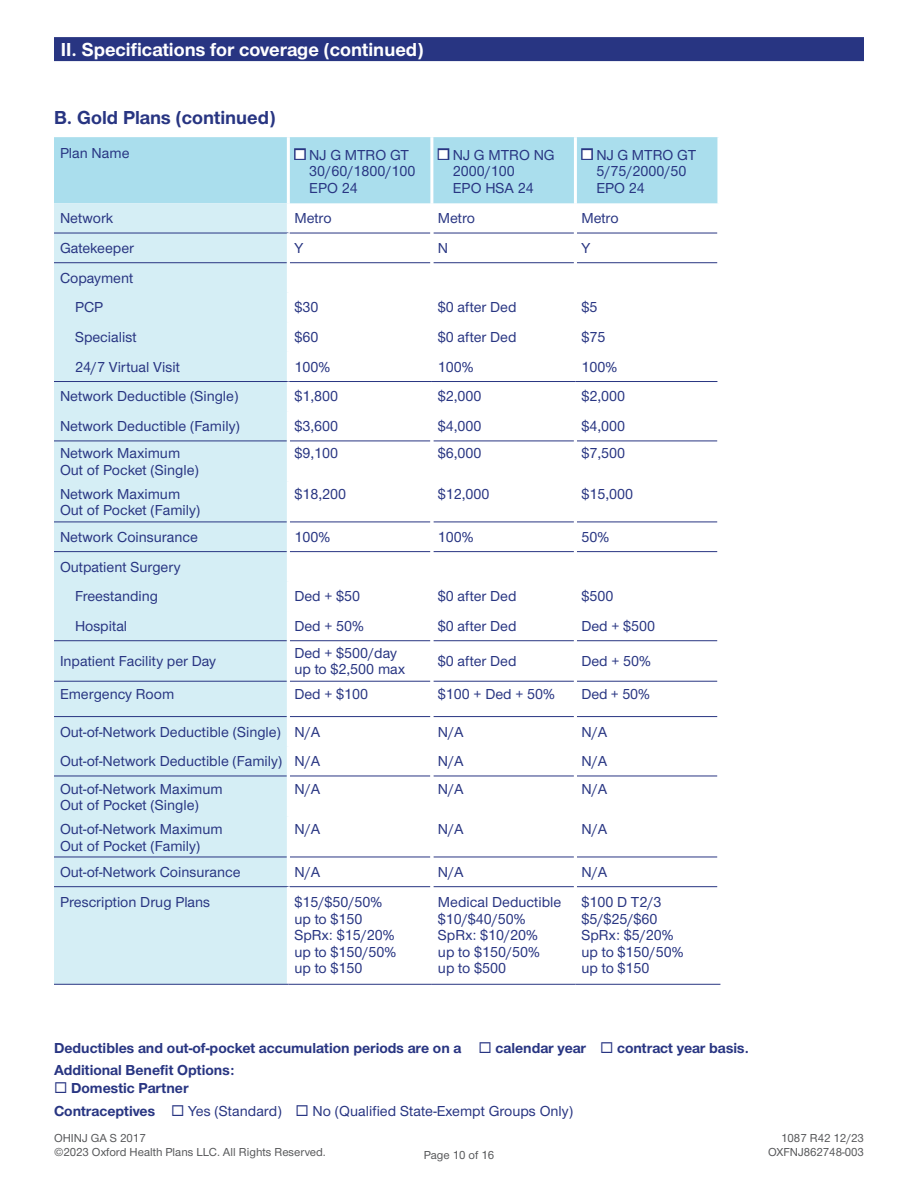
<style>
.page{position:relative;width:918px;height:1188px;background:#fff}
.page>*{position:absolute;margin:0;border:0;box-sizing:border-box;transform-origin:0 0}
.t1{font:700 19.5px "UHC Sans";color:#fff}
.t2{font:700 19.5px "UHC Sans";color:#283582}
.t3{font:500 15px/16.5px "UHC Sans";color:#283582}
.t4{font:700 15px/22.4px "UHC Sans";color:#283582}
.t5{font:500 12px/14.4px "UHC Sans";color:#57585a;text-align:right}
.s1{font-weight:700}
</style>
<div class="page">
<div style="left:54px;top:137px;width:663px;height:66px;background:#aadeed"></div>
<div style="left:54px;top:203px;width:233px;height:781px;background:#d5eef5"></div>
<hr style="left:288px;top:233px;width:142px;height:1px;background:#283582">
<hr style="left:433px;top:233px;width:141px;height:1px;background:#283582">
<hr style="left:577px;top:233px;width:140px;height:1px;background:#283582">
<hr style="left:54px;top:262px;width:233px;height:1px;background:#283582">
<hr style="left:290px;top:262px;width:140px;height:1px;background:#283582">
<hr style="left:433px;top:262px;width:141px;height:1px;background:#283582">
<hr style="left:577px;top:262px;width:140px;height:1px;background:#283582">
<hr style="left:54px;top:441px;width:233px;height:1px;background:#283582">
<hr style="left:290px;top:441px;width:140px;height:1px;background:#283582">
<hr style="left:433px;top:441px;width:141px;height:1px;background:#283582">
<hr style="left:577px;top:441px;width:140px;height:1px;background:#283582">
<hr style="left:54px;top:522px;width:233px;height:1px;background:#283582">
<hr style="left:290px;top:522px;width:140px;height:1px;background:#283582">
<hr style="left:433px;top:522px;width:141px;height:1px;background:#283582">
<hr style="left:577px;top:522px;width:140px;height:1px;background:#283582">
<hr style="left:54px;top:551px;width:233px;height:1px;background:#283582">
<hr style="left:290px;top:551px;width:140px;height:1px;background:#283582">
<hr style="left:433px;top:551px;width:141px;height:1px;background:#283582">
<hr style="left:577px;top:551px;width:140px;height:1px;background:#283582">
<hr style="left:54px;top:640px;width:233px;height:1px;background:#283582">
<hr style="left:290px;top:640px;width:140px;height:1px;background:#283582">
<hr style="left:433px;top:640px;width:141px;height:1px;background:#283582">
<hr style="left:577px;top:640px;width:140px;height:1px;background:#283582">
<hr style="left:54px;top:681px;width:233px;height:1px;background:#283582">
<hr style="left:290px;top:681px;width:140px;height:1px;background:#283582">
<hr style="left:433px;top:681px;width:141px;height:1px;background:#283582">
<hr style="left:577px;top:681px;width:140px;height:1px;background:#283582">
<hr style="left:54px;top:716px;width:233px;height:1px;background:#283582">
<hr style="left:290px;top:716px;width:140px;height:1px;background:#283582">
<hr style="left:433px;top:716px;width:141px;height:1px;background:#283582">
<hr style="left:577px;top:716px;width:140px;height:1px;background:#283582">
<hr style="left:54px;top:776px;width:233px;height:1px;background:#283582">
<hr style="left:290px;top:776px;width:140px;height:1px;background:#283582">
<hr style="left:433px;top:776px;width:141px;height:1px;background:#283582">
<hr style="left:577px;top:776px;width:140px;height:1px;background:#283582">
<hr style="left:54px;top:857px;width:233px;height:1px;background:#283582">
<hr style="left:290px;top:857px;width:140px;height:1px;background:#283582">
<hr style="left:433px;top:857px;width:141px;height:1px;background:#283582">
<hr style="left:577px;top:857px;width:140px;height:1px;background:#283582">
<hr style="left:288px;top:886px;width:142px;height:1px;background:#283582">
<hr style="left:433px;top:886px;width:141px;height:1px;background:#283582">
<hr style="left:577px;top:886px;width:140px;height:1px;background:#283582">
<hr style="left:287px;top:137px;width:3px;height:66px;background:#fff">
<hr style="left:430px;top:137px;width:3px;height:66px;background:#fff">
<hr style="left:574px;top:137px;width:3px;height:66px;background:#fff">
<hr style="left:54px;top:381px;width:234px;height:1px;background:#283582">
<hr style="left:288px;top:381px;width:144px;height:1px;background:#283582">
<hr style="left:432px;top:381px;width:143px;height:1px;background:#283582">
<hr style="left:575px;top:381px;width:142px;height:1px;background:#283582">
<hr style="left:54px;top:233px;width:234px;height:1px;background:#283582">
<hr style="left:287px;top:233px;width:3px;height:30px;background:#fff">
<hr style="left:54px;top:886px;width:234px;height:1px;background:#283582">
<hr style="left:54px;top:984px;width:234px;height:1px;background:#283582">
<hr style="left:288px;top:984px;width:144px;height:1px;background:#283582">
<hr style="left:432px;top:984px;width:143px;height:1px;background:#283582">
<hr style="left:575px;top:984px;width:145px;height:1px;background:#283582">
<div style="left:54px;top:37px;width:810px;height:24px;background:#283582"></div>
<h1 class="t1" style="left:61px;top:36px;width:364px">II. Specifications for coverage (continued)</h1>
<h1 class="t2" style="left:54px;top:105px;width:223px">B. Gold Plans (continued)</h1>
<p class="t3" style="left:60px;top:144px;width:71px">Plan Name</p>
<p class="t3" style="left:309px;top:146px;width:108px;text-indent:-15px">■ NJ G MTRO GT<br>30/60/1800/100<br>EPO 24</p>
<p class="t3" style="left:453px;top:146px;width:103px;text-indent:-15px">■ NJ G MTRO NG<br>2000/100<br>EPO HSA 24</p>
<p class="t3" style="left:596px;top:146px;width:101px;text-indent:-15px">■ NJ G MTRO GT<br>5/75/2000/50<br>EPO 24</p>
<p class="t3" style="left:60px;top:209px;width:55px">Network</p>
<p class="t3" style="left:294px;top:209px;width:39px">Metro</p>
<p class="t3" style="left:438px;top:209px;width:39px">Metro</p>
<p class="t3" style="left:581px;top:209px;width:39px">Metro</p>
<p class="t3" style="left:60px;top:239px;width:76px">Gatekeeper</p>
<p class="t3" style="left:294px;top:239px;width:10px">Y</p>
<p class="t3" style="left:438px;top:239px;width:12px">N</p>
<p class="t3" style="left:581px;top:239px;width:10px">Y</p>
<p class="t3" style="left:75px;top:262px;width:60px;line-height:29.5px;text-indent:-15px">Copayment<br>PCP</p>
<p class="t3" style="left:294px;top:298px;width:25px">$30</p>
<p class="t3" style="left:438px;top:298px;width:80px">$0 after Ded</p>
<p class="t3" style="left:581px;top:298px;width:17px">$5</p>
<p class="t3" style="left:75px;top:328px;width:63px">Specialist</p>
<p class="t3" style="left:294px;top:328px;width:25px">$60</p>
<p class="t3" style="left:438px;top:328px;width:80px">$0 after Ded</p>
<p class="t3" style="left:581px;top:328px;width:25px">$75</p>
<p class="t3" style="left:75px;top:358px;width:106px">24/7 Virtual Visit</p>
<p class="t3" style="left:294px;top:358px;width:37px">100%</p>
<p class="t3" style="left:438px;top:358px;width:37px">100%</p>
<p class="t3" style="left:581px;top:358px;width:37px">100%</p>
<p class="t3" style="left:60px;top:388px;width:180px">Network Deductible (Single)</p>
<p class="t3" style="left:294px;top:388px;width:45px">$1,800</p>
<p class="t3" style="left:438px;top:388px;width:45px">$2,000</p>
<p class="t3" style="left:581px;top:388px;width:45px">$2,000</p>
<p class="t3" style="left:60px;top:417px;width:181px">Network Deductible (Family)</p>
<p class="t3" style="left:294px;top:417px;width:45px">$3,600</p>
<p class="t3" style="left:438px;top:417px;width:45px">$4,000</p>
<p class="t3" style="left:581px;top:417px;width:45px">$4,000</p>
<p class="t3" style="left:60px;top:445px;width:140px">Network Maximum<br>Out of Pocket (Single)</p>
<p class="t3" style="left:294px;top:445px;width:45px">$9,100</p>
<p class="t3" style="left:438px;top:445px;width:45px">$6,000</p>
<p class="t3" style="left:581px;top:445px;width:45px">$7,500</p>
<p class="t3" style="left:60px;top:485px;width:142px">Network Maximum<br>Out of Pocket (Family)</p>
<p class="t3" style="left:294px;top:485px;width:53px">$18,200</p>
<p class="t3" style="left:438px;top:485px;width:53px">$12,000</p>
<p class="t3" style="left:581px;top:485px;width:53px">$15,000</p>
<p class="t3" style="left:60px;top:528px;width:140px">Network Coinsurance</p>
<p class="t3" style="left:294px;top:528px;width:37px">100%</p>
<p class="t3" style="left:438px;top:528px;width:37px">100%</p>
<p class="t3" style="left:581px;top:528px;width:29px">50%</p>
<p class="t3" style="left:60px;top:551px;width:122px;line-height:29.5px;text-align:center">Outpatient Surgery<br>Freestanding</p>
<p class="t3" style="left:294px;top:587px;width:67px">Ded + $50</p>
<p class="t3" style="left:438px;top:587px;width:80px">$0 after Ded</p>
<p class="t3" style="left:581px;top:587px;width:33px">$500</p>
<p class="t3" style="left:75px;top:617px;width:54px">Hospital</p>
<p class="t3" style="left:294px;top:617px;width:71px">Ded + 50%</p>
<p class="t3" style="left:438px;top:617px;width:80px">$0 after Ded</p>
<p class="t3" style="left:581px;top:617px;width:75px">Ded + $500</p>
<p class="t3" style="left:60px;top:652px;width:157px">Inpatient Facility per Day</p>
<p class="t3" style="left:294px;top:644px;width:112px">Ded + $500/day up to $2,500 max</p>
<p class="t3" style="left:438px;top:652px;width:80px">$0 after Ded</p>
<p class="t3" style="left:581px;top:652px;width:71px">Ded + 50%</p>
<p class="t3" style="left:60px;top:685px;width:116px">Emergency Room</p>
<p class="t3" style="left:294px;top:685px;width:75px">Ded + $100</p>
<p class="t3" style="left:438px;top:685px;width:119px">$100 + Ded + 50%</p>
<p class="t3" style="left:581px;top:685px;width:70px">Ded + 50%</p>
<p class="t3" style="left:60px;top:723px;width:262px">Out-of-Network Deductible (Single) N/A</p>
<p class="t3" style="left:438px;top:723px;width:27px">N/A</p>
<p class="t3" style="left:581px;top:723px;width:27px">N/A</p>
<p class="t3" style="left:60px;top:752px;width:262px">Out-of-Network Deductible (Family) N/A</p>
<p class="t3" style="left:438px;top:752px;width:27px">N/A</p>
<p class="t3" style="left:581px;top:752px;width:27px">N/A</p>
<p class="t3" style="left:60px;top:780px;width:164px">Out-of-Network Maximum<br>Out of Pocket (Single)</p>
<p class="t3" style="left:294px;top:780px;width:27px">N/A</p>
<p class="t3" style="left:438px;top:780px;width:27px">N/A</p>
<p class="t3" style="left:581px;top:780px;width:27px">N/A</p>
<p class="t3" style="left:60px;top:820px;width:164px">Out-of-Network Maximum<br>Out of Pocket (Family)</p>
<p class="t3" style="left:294px;top:820px;width:27px">N/A</p>
<p class="t3" style="left:438px;top:820px;width:27px">N/A</p>
<p class="t3" style="left:581px;top:820px;width:27px">N/A</p>
<p class="t3" style="left:60px;top:863px;width:182px">Out-of-Network Coinsurance</p>
<p class="t3" style="left:294px;top:863px;width:27px">N/A</p>
<p class="t3" style="left:438px;top:863px;width:27px">N/A</p>
<p class="t3" style="left:581px;top:863px;width:27px">N/A</p>
<p class="t3" style="left:60px;top:894px;width:152px">Prescription Drug Plans</p>
<p class="t3" style="left:294px;top:894px;width:103px">$15/$50/50% up to $150<br>SpRx: $15/20% up to $150/50% up to $150</p>
<p class="t3" style="left:438px;top:894px;width:125px">Medical Deductible $10/$40/50%<br>SpRx: $10/20%<br>up to $150/50%<br>up to $500</p>
<p class="t3" style="left:581px;top:894px;width:103px">$100 D T2/3 $5/$25/$60<br>SpRx: $5/20% up to $150/50% up to $150</p>
<p class="t4" style="left:54px;top:1036px;width:696px">Deductibles and out-of-pocket accumulation periods are on a ◻ calendar year ◻ contract year basis.<br>Additional Benefit Options:</p>
<p class="t3" style="left:54px;top:1077px;width:521px;line-height:22.4px">◻ <span class="s1">Domestic Partner<br>Contraceptives</span> ◻ Yes (Standard) ◻ No (Qualified State-Exempt Groups Only)</p>
<p class="t5" style="left:54px;top:1130px;width:273px;text-align:left">OHINJ GA S 2017<br>©2023 Oxford Health Plans LLC. All Rights Reserved.</p>
<p class="t5" style="left:424px;top:1147px;width:72px">Page 10 of 16</p>
<p class="t5" style="left:768px;top:1130px;width:97px">1087 R42 12/23<br>OXFNJ862748-003</p>
</div>
